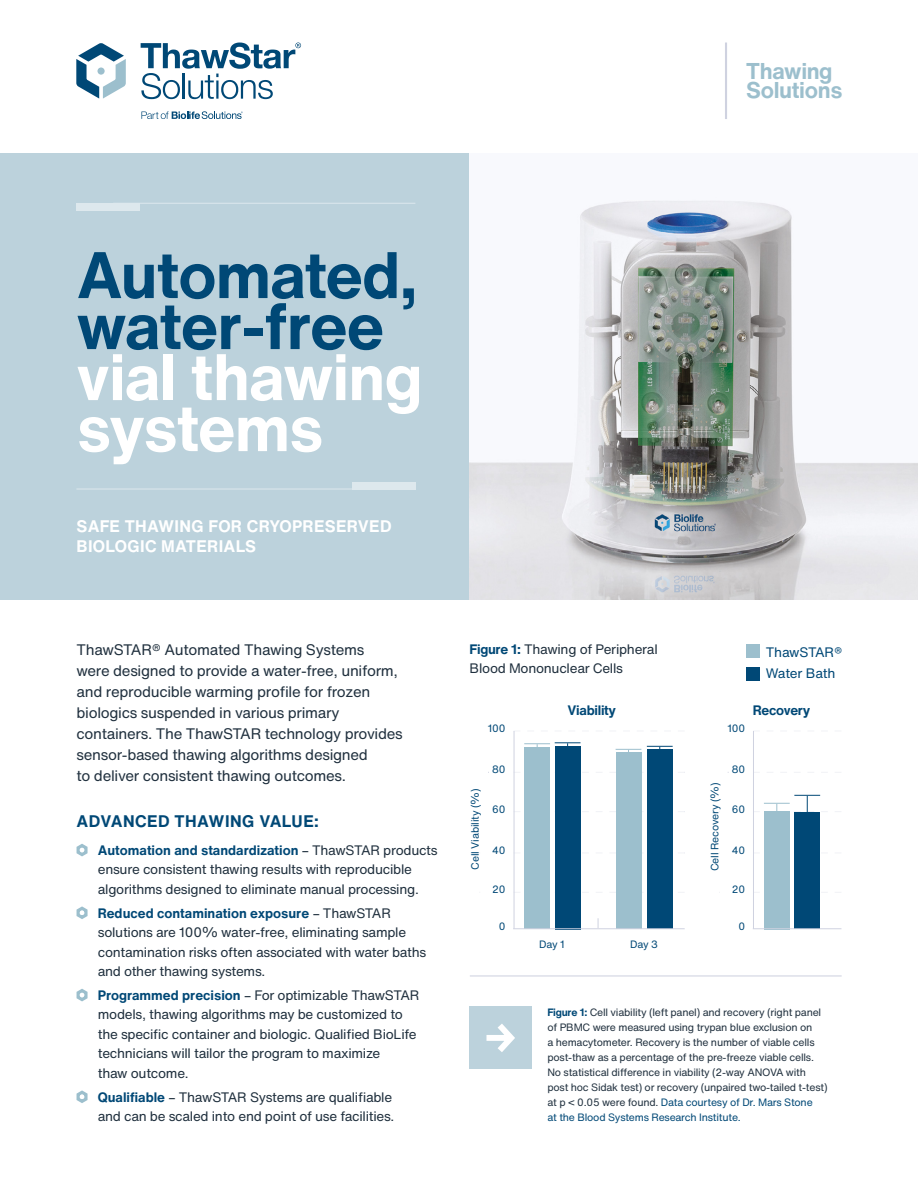
<style>
.page{position:relative;width:918px;height:1188px;background:#fff}
.page>*{position:absolute;margin:0;border:0;box-sizing:border-box;transform-origin:0 0}
.t1{font:700 64.5px/51px "Helvetica Now Text";letter-spacing:-.015em;color:#004876}
.t2{font:700 64.5px/51px "Helvetica Now Text";letter-spacing:-.015em;color:#fff}
.t3{font:700 22.5px/19.5px "Helvetica Now Text";letter-spacing:-.015em;color:#9cbfcd}
.t4{font:700 16.5px/19.5px "Helvetica Now Text";letter-spacing:.02em;color:#fff}
.t5{font:700 16.5px "Helvetica Now Text";letter-spacing:.03em;color:#004876}
.t6{font:15px/21px "Helvetica Now Text";letter-spacing:-.02em;color:#20303e}
.t7{font:13.5px/19.5px "Helvetica Now Text";letter-spacing:-.02em;color:#20303e}
.t8{font:13.5px/21px "Helvetica Now Text";letter-spacing:-.015em;color:#004876}
.t9{font:700 13.5px "Helvetica Now Text";letter-spacing:-.02em;color:#004876}
.t10{font:10.5px/15px "Helvetica Now Text";letter-spacing:-.02em;color:#20303e}
.t11{font:10.5px "Helvetica Now Text";letter-spacing:-.015em;color:#004876}
.s1{font-weight:700;color:#004876}
.s2{color:#004876}
</style>
<div class="page">
<hr style="left:725px;top:43px;width:2px;height:76px;background:#cfd2e0">
<svg style="left:141px;top:43px;width:160px;height:56px"></svg>
<svg style="left:141px;top:111px;width:102px;height:8px"></svg>
<svg style="left:76px;top:43px;width:50px;height:56px"></svg>
<div style="left:97px;top:67px;width:8px;height:8px;background:#9cbfcd;border-radius:50%"></div>
<div style="left:0;top:153px;width:491px;height:447px;background:#bcd2dc"></div>
<img style="left:470px;top:153px;width:448px;height:447px">
<hr style="left:76px;top:489px;width:324px;height:1px;background:#fff">
<div style="left:352px;top:482px;width:63px;height:7px;background:#dde8ed"></div>
<hr style="left:113px;top:203px;width:302px;height:1px;background:#fff">
<div style="left:76px;top:203px;width:64px;height:8px;background:#dde8ed"></div>
<hr style="left:470px;top:975px;width:372px;height:1px;background:#cfd2e0">
<div style="left:470px;top:1007px;width:62px;height:62px;background:#bcd2dc"></div>
<svg style="left:486px;top:1024px;width:29px;height:28px"></svg>
<svg style="left:76px;top:844px;width:12px;height:13px"></svg>
<svg style="left:76px;top:906px;width:12px;height:13px"></svg>
<svg style="left:76px;top:989px;width:12px;height:13px"></svg>
<svg style="left:76px;top:1090px;width:12px;height:13px"></svg>
<svg style="left:515px;top:892px;width:169px;height:1px"></svg>
<svg style="left:515px;top:811px;width:170px;height:1px"></svg>
<div style="left:524px;top:747px;width:26px;height:182px;background:#9cbfcd"></div>
<hr style="left:514px;top:731px;width:1px;height:198px;background:#cfd2e0">
<div style="left:555px;top:746px;width:26px;height:183px;background:#004876"></div>
<div style="left:746px;top:644px;width:14px;height:13px;background:#9cbfcd"></div>
<div style="left:746px;top:667px;width:14px;height:14px;background:#004876"></div>
<div style="left:616px;top:752px;width:25px;height:177px;background:#9cbfcd"></div>
<div style="left:647px;top:749px;width:26px;height:180px;background:#004876"></div>
<svg style="left:514px;top:742px;width:171px;height:31px"></svg>
<hr style="left:513px;top:928px;width:172px;height:1px;background:#cfd2e0">
<svg style="left:754px;top:892px;width:87px;height:1px"></svg>
<svg style="left:754px;top:772px;width:87px;height:1px"></svg>
<div style="left:764px;top:811px;width:26px;height:118px;background:#9cbfcd"></div>
<hr style="left:753px;top:731px;width:1px;height:198px;background:#cfd2e0">
<div style="left:794px;top:813px;width:26px;height:116px;background:#004876"></div>
<svg style="left:754px;top:795px;width:87px;height:18px"></svg>
<hr style="left:753px;top:928px;width:88px;height:1px;background:#cfd2e0">
<h2 class="t3" style="left:746px;top:61px;width:98px">Thawing<br>Solutions</h2>
<h1 class="t1" style="left:77px;top:250px;width:343px">Automated, water-free</h1>
<h1 class="t2" style="left:77px;top:352px;width:348px">vial thawing systems</h1>
<p class="t4" style="left:77px;top:517px;width:317px">SAFE THAWING FOR CRYOPRESERVED<br>BIOLOGIC MATERIALS</p>
<p class="t6" style="left:77px;top:639px;width:328px">ThawSTAR® Automated Thawing Systems<br>were designed to provide a water-free, uniform, and reproducible warming profile for frozen biologics suspended in various primary containers. The ThawSTAR technology provides sensor-based thawing algorithms designed<br>to deliver consistent thawing outcomes.</p>
<p class="t5" style="left:77px;top:810px;width:244px">ADVANCED THAWING VALUE:</p>
<p class="t7" style="left:98px;top:840px;width:341px"><span class="s1">Automation and standardization</span> – ThawSTAR products ensure consistent thawing results with reproducible algorithms designed to eliminate manual processing.</p>
<p class="t7" style="left:98px;top:903px;width:330px"><span class="s1">Reduced contamination exposure</span> – ThawSTAR solutions are 100% water-free, eliminating sample contamination risks often associated with water baths and other thawing systems.</p>
<p class="t7" style="left:98px;top:985px;width:323px"><span class="s1">Programmed precision</span> – For optimizable ThawSTAR models, thawing algorithms may be customized to the specific container and biologic. Qualified BioLife technicians will tailor the program to maximize<br>thaw outcome.</p>
<p class="t7" style="left:98px;top:1087px;width:298px"><span class="s1">Qualifiable</span> – ThawSTAR Systems are qualifiable and can be scaled into end point of use facilities.</p>
<p class="t7" style="left:470px;top:639px;width:190px"><span class="s1">Figure 1:</span> Thawing of Peripheral<br>Blood Mononuclear Cells</p>
<p class="t8" style="left:766px;top:641px;width:78px">ThawSTAR®<br>Water Bath</p>
<p class="t11" style="left:488px;top:721px;width:19px">100</p>
<p class="t11" style="left:492px;top:761px;width:15px">80</p>
<p class="t11" style="left:492px;top:802px;width:15px">60</p>
<p class="t11" style="left:492px;top:842px;width:15px">40</p>
<p class="t11" style="left:492px;top:881px;width:15px">20</p>
<p class="t11" style="left:499px;top:918px;width:8px">0</p>
<p class="t11" style="left:467px;top:870px;width:83px;rotate:-90deg">Cell Viability (%)</p>
<p class="t9" style="left:568px;top:701px;width:50px">Viability</p>
<p class="t9" style="left:753px;top:701px;width:59px">Recovery</p>
<p class="t11" style="left:539px;top:936px;width:27px">Day 1</p>
<p class="t11" style="left:630px;top:936px;width:29px">Day 3</p>
<p class="t11" style="left:728px;top:721px;width:19px">100</p>
<p class="t11" style="left:732px;top:761px;width:15px">80</p>
<p class="t11" style="left:732px;top:802px;width:15px">60</p>
<p class="t11" style="left:732px;top:842px;width:15px">40</p>
<p class="t11" style="left:732px;top:881px;width:15px">20</p>
<p class="t11" style="left:738px;top:918px;width:8px">0</p>
<p class="t11" style="left:707px;top:871px;width:90px;rotate:-90deg">Cell Recovery (%)</p>
<p class="t10" style="left:547px;top:1004px;width:282px"><span class="s1">Figure 1:</span> Cell viability (left panel) and recovery (right panel of PBMC were measured using trypan blue exclusion on<br>a hemacytometer. Recovery is the number of viable cells post-thaw as a percentage of the pre-freeze viable cells.<br>No statistical difference in viability (2-way ANOVA with post hoc Sidak test) or recovery (unpaired two-tailed t-test) at p &lt; 0.05 were found. <span class="s2">Data courtesy of Dr. Mars Stone<br>at the Blood Systems Research Institute.</span></p>
</div>
